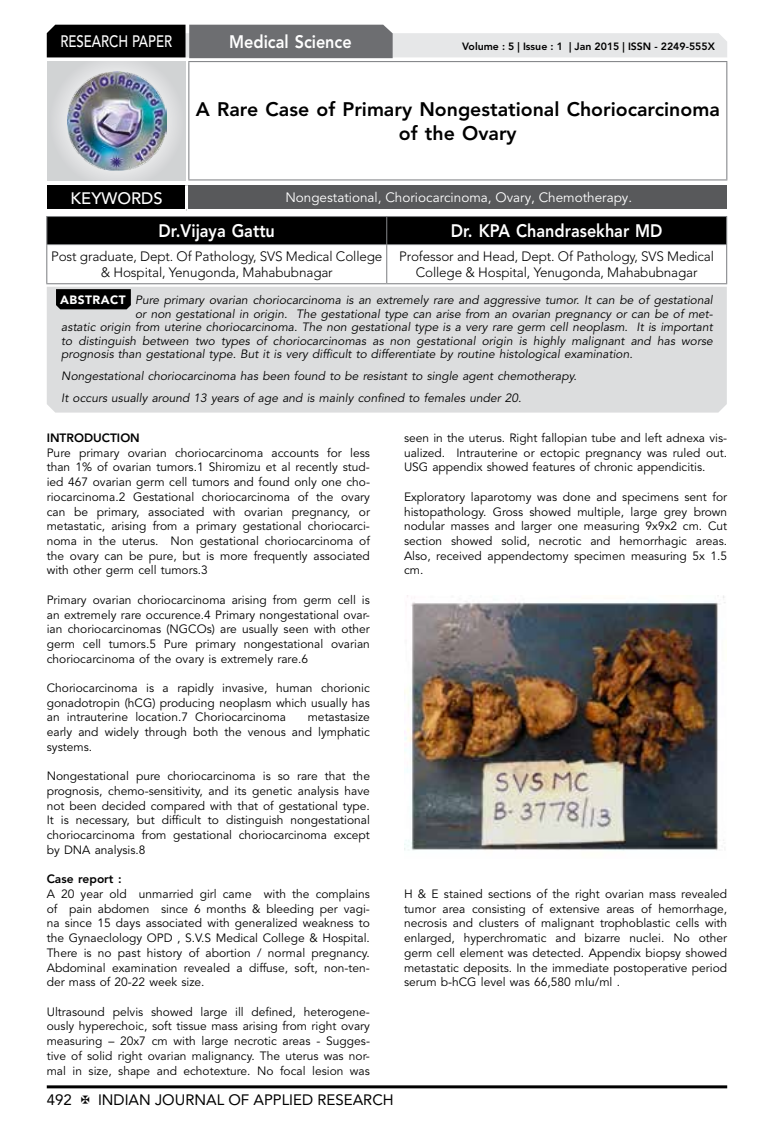
<style>
.page{position:relative;width:774px;height:1136px;background:#fff}
.page>*{position:absolute;margin:0;border:0;box-sizing:border-box;transform-origin:0 0}
.t1{font:800 19.5px/24.3px "Avenir LT Std";color:#000;text-align:center}
.t2{font:800 18px "Avenir LT Std";color:#fff;scale:.9 1}
.t3{font:500 16.5px "Avenir LT Std";color:#fff;scale:.8 1}
.t4{font:500 16.5px "Avenir LT Std";color:#fff}
.t5{font:15px "Avenir LT Std";color:#000}
.t6{font:300 13.5px/16.2px "Avenir LT Std";letter-spacing:-.01em;color:#000;text-align:center}
.t7{font:13.5px "Avenir LT Std";color:#fff}
.t8{font:12px/14.7px "Avenir LT Std";color:#000;text-align:justify}
.t9{font:italic 12px/22px "Avenir LT Std";color:#000}
.t10{font:800 12px "Avenir LT Std";color:#000}
.t11{font:800 10.5px "Avenir LT Std";color:#000}
.s1{font-weight:900;font-style:normal;color:#fff}
</style>
<div class="page">
<hr style="left:47px;top:1085px;width:680px;height:3px;background:#000">
<div style="left:48px;top:62px;width:137px;height:118px;background:linear-gradient(to right,#d9dadb,#d9dadb)"></div>
<img style="left:68px;top:71px;width:99px;height:100px">
<svg style="left:47px;top:25px;width:680px;height:33px;background:#979899"></svg>
<hr style="left:188px;top:61px;width:539px;height:1px;background:#808285">
<hr style="left:188px;top:62px;width:1px;height:117px;background:#808285">
<hr style="left:726px;top:62px;width:1px;height:117px;background:#808285">
<hr style="left:188px;top:179px;width:539px;height:1px;background:#808285">
<div style="left:46px;top:216px;width:681px;height:28px;background:#000"></div>
<hr style="left:46px;top:244px;width:341px;height:1px;background:#808285">
<hr style="left:46px;top:245px;width:1px;height:38px;background:#808285">
<hr style="left:387px;top:244px;width:340px;height:1px;background:#808285">
<hr style="left:386px;top:245px;width:1px;height:38px;background:#808285">
<hr style="left:726px;top:245px;width:1px;height:38px;background:#808285">
<hr style="left:46px;top:283px;width:341px;height:1px;background:#808285">
<hr style="left:387px;top:283px;width:340px;height:1px;background:#808285">
<div style="left:47px;top:185px;width:139px;height:25px;background:#000"></div>
<div style="left:186px;top:185px;width:541px;height:25px;background:#58595b"></div>
<hr style="left:185px;top:185px;width:3px;height:24px;background:#fff">
<hr style="left:47px;top:209px;width:139px;height:3px;background:#fff">
<hr style="left:186px;top:209px;width:541px;height:3px;background:#fff">
<div style="left:47px;top:287px;width:680px;height:125px;background:#dcddde"></div>
<svg style="left:56px;top:289px;width:75px;height:20px"></svg>
<img style="left:404px;top:595px;width:321px;height:256px">
<h3 class="t3" style="left:60px;top:32px;width:139px">RESEARCH PAPER</h3>
<h2 class="t2" style="left:229px;top:31px;width:138px">Medical Science</h2>
<p class="t11" style="left:462px;top:41px;width:254px">Volume : 5 | Issue : 1 | Jan 2015 | ISSN - 2249-555X</p>
<h1 class="t1" style="left:196px;top:97px;width:525px">A Rare Case of Primary Nongestational Choriocarcinoma of the Ovary</h1>
<h3 class="t4" style="left:71px;top:189px;width:94px">KEYWORDS</h3>
<p class="t7" style="left:285px;top:189px;width:348px">Nongestational, Choriocarcinoma, Ovary, Chemotherapy.</p>
<h2 class="t2" style="left:159px;top:220px;width:131px">Dr.Vijaya Gattu</h2>
<h2 class="t2" style="left:451px;top:220px;width:237px">Dr. KPA Chandrasekhar MD</h2>
<p class="t6" style="left:51px;top:248px;width:333px">Post graduate, Dept. Of Pathology, SVS Medical College &amp; Hospital, Yenugonda, Mahabubnagar</p>
<p class="t6" style="left:399px;top:248px;width:316px">Professor and Head, Dept. Of Pathology, SVS Medical<br>College &amp; Hospital, Yenugonda, Mahabubnagar</p>
<p class="t9" style="left:60px;top:289px;width:654px"><span class="s1">ABSTRACT</span> Pure primary ovarian choriocarcinoma is an extremely rare and aggressive tumor. It can be of gestational</p>
<p class="t9" style="left:135px;top:303px;width:579px">or non gestational in origin. The gestational type can arise from an ovarian pregnancy or can be of met-</p>
<p class="t9" style="left:61px;top:316px;width:653px">astatic origin from uterine choriocarcinoma. The non gestational type is a very rare germ cell neoplasm. It is important</p>
<p class="t9" style="left:61px;top:330px;width:653px">to distinguish between two types of choriocarcinomas as non gestational origin is highly malignant and has worse</p>
<p class="t9" style="left:61px;top:343px;width:573px">prognosis than gestational type. But it is very difficult to differentiate by routine histological examination.</p>
<p class="t9" style="left:61px;top:365px;width:517px">Nongestational choriocarcinoma has been found to be resistant to single agent chemotherapy.<br>It occurs usually around 13 years of age and is mainly confined to females under 20.</p>
<p class="t10" style="left:47px;top:430px;width:95px">INTRODUCTION</p>
<p class="t8" style="left:47px;top:445px;width:325px">Pure primary ovarian choriocarcinoma accounts for less than 1% of ovarian tumors.1 Shiromizu et al recently stud&shy;ied 467 ovarian germ cell tumors and found only one cho&shy;riocarcinoma.2 Gestational choriocarcinoma of the ovary can be primary, associated with ovarian pregnancy, or metastatic, arising from a primary gestational choriocarci&shy;noma in the uterus. Non gestational choriocarcinoma of the ovary can be pure, but is more frequently associated with other germ cell tumors.3</p>
<p class="t8" style="left:47px;top:592px;width:325px">Primary ovarian choriocarcinoma arising from germ cell is an extremely rare occurence.4 Primary nongestational ovar&shy;ian choriocarcinomas (NGCOs) are usually seen with other germ cell tumors.5 Pure primary nongestational ovarian choriocarcinoma of the ovary is extremely rare.6</p>
<p class="t8" style="left:47px;top:680px;width:325px">Choriocarcinoma is a rapidly invasive, human chorionic gonadotropin (hCG) producing neoplasm which usually has an intrauterine location.7 Choriocarcinoma</p>
<p class="t8" style="left:404px;top:431px;width:325px">seen in the uterus. Right fallopian tube and left adnexa vis&shy;ualized. Intrauterine or ectopic pregnancy was ruled out.<br>USG appendix showed features of chronic appendicitis.</p>
<p class="t8" style="left:404px;top:489px;width:325px">Exploratory laparotomy was done and specimens sent for histopathology. Gross showed multiple, large grey brown nodular masses and larger one measuring 9x9x2 cm. Cut section showed solid, necrotic and hemorrhagic areas.<br>Also, received appendectomy specimen measuring 5x 1.5 cm.</p>
<p class="t8" style="left:47px;top:710px;width:325px;text-indent:261px">metastasize early and widely through both the venous and lymphatic systems.</p>
<p class="t8" style="left:47px;top:769px;width:325px">Nongestational pure choriocarcinoma is so rare that the prognosis, chemo-sensitivity, and its genetic analysis have not been decided compared with that of gestational type.<br>It is necessary, but difficult to distinguish nongestational choriocarcinoma from gestational choriocarcinoma except by DNA analysis.8</p>
<p class="t10" style="left:47px;top:871px;width:76px">Case report :</p>
<p class="t8" style="left:47px;top:886px;width:325px">A 20 year old unmarried girl came with the complains of pain abdomen since 6 months &amp; bleeding per vagi&shy;na since 15 days associated with generalized weakness to the Gynaeclology OPD , S.V.S Medical College &amp; Hospital.<br>There is no past history of abortion / normal pregnancy.<br>Abdominal examination revealed a diffuse, soft, non-ten&shy;der mass of 20-22 week size.</p>
<p class="t8" style="left:47px;top:1004px;width:325px">Ultrasound pelvis showed large ill defined, heterogene&shy;ously hyperechoic, soft tissue mass arising from right ovary measuring – 20x7 cm with large necrotic areas - Sugges&shy;tive of solid right ovarian malignancy. The uterus was nor&shy;mal in size, shape and echotexture. No focal lesion was</p>
<p class="t8" style="left:404px;top:886px;width:325px">H &amp; E stained sections of the right ovarian mass revealed tumor area consisting of extensive areas of hemorrhage, necrosis and clusters of malignant trophoblastic cells with enlarged, hyperchromatic and bizarre nuclei. No other germ cell element was detected. Appendix biopsy showed metastatic deposits. In the immediate postoperative period serum b-hCG level was 66,580 mIu/ml .</p>
<p class="t5" style="left:47px;top:1090px;width:27px">492</p>
<p class="t5" style="left:98px;top:1090px;width:297px">INDIAN JOURNAL OF APPLIED RESEARCH</p>
</div>
